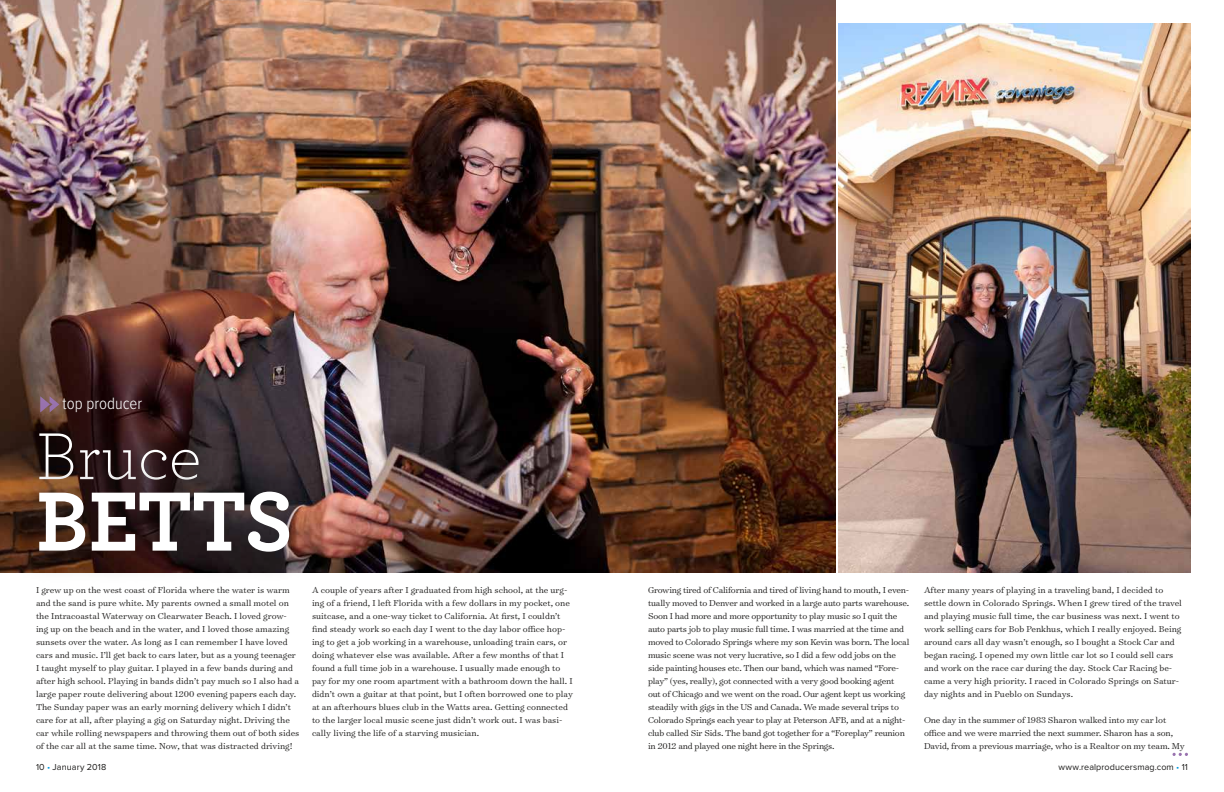
<style>
.page{position:relative;width:1224px;height:792px;background:#fff}
.page>*{position:absolute;margin:0;border:0;box-sizing:border-box;transform-origin:0 0}
.t1{font:700 88.1px "Archer Pro";letter-spacing:-.01em;color:#fff}
.t2{font:300 69.5px "Archer Pro";color:#fff}
.t3{font:300 17px "Proxima Nova Cond";color:#fff}
.t4{font:300 9.8px/13px "Surveyor Text";color:#1c1b1a}
.t5{font:300 9.8px/13px "Surveyor Text";letter-spacing:-.02em;color:#1c1b1a}
.t6{font:9px "Proxima Nova";letter-spacing:.01em;color:#1c1b1a}
.s1{color:#0098dd}
</style>
<div class="page">
<img style="left:838px;top:24px;width:353px;height:549px">
<img style="left:0;top:0;width:835px;height:573px">
<svg style="left:40px;top:396px;width:19px;height:3px"></svg>
<div style="left:7px;top:399px;width:225px;height:114px;background:#1c1b1a;opacity:.34"></div>
<div style="left:6px;top:458px;width:317px;height:127px;background:#1c1b1a;opacity:.34"></div>
<svg style="left:1173px;top:753px;width:15px;height:3px"></svg>
<h3 class="t3" style="left:63px;top:396px;width:81px">top producer</h3>
<h2 class="t2" style="left:36px;top:411px;width:167px">Bruce</h2>
<h1 class="t1" style="left:36px;top:452px;width:259px">Betts</h1>
<p class="t4" style="left:36px;top:583px;width:265px">I grew up on the west coast of Florida where the water is warm and the sand is pure white. My parents owned a small motel on the Intracoastal Waterway on Clearwater Beach. I loved grow&shy;ing up on the beach and in the water, and I loved those amazing sunsets over the water. As long as I can remember I have loved cars and music. I’ll get back to cars later, but as a young teenager I taught myself to play guitar. I played in a few bands during and after high school. Playing in bands didn’t pay much so I also had a large paper route delivering about 1200 evening papers each day.<br>The Sunday paper was an early morning delivery which I didn’t care for at all, after playing a gig on Saturday night. Driving the car while rolling newspapers and throwing them out of both sides of the car all at the same time. Now, that was distracted driving!</p>
<p class="t4" style="left:312px;top:583px;width:262px">A couple of years after I graduated from high school, at the urg&shy;ing of a friend, I left Florida with a few dollars in my pocket, one suitcase, and a one-way ticket to California. At first, I couldn’t find steady work so each day I went to the day labor office hop&shy;ing to get a job working in a warehouse, unloading train cars, or doing whatever else was available. After a few months of that I found a full time job in a warehouse. I usually made enough to pay for my one room apartment with a bathroom down the hall. I didn’t own a guitar at that point, but I often borrowed one to play at an afterhours blues club in the Watts area. Getting connected to the larger local music scene just didn’t work out. I was basi&shy;cally living the life of a starving musician.</p>
<p class="t5" style="left:648px;top:583px;width:263px">Growing tired of California and tired of living hand to mouth, I even&shy;tually moved to Denver and worked in a large auto parts warehouse.<br>Soon I had more and more opportunity to play music so I quit the auto parts job to play music full time. I was married at the time and moved to Colorado Springs where my son Kevin was born. The local music scene was not very lucrative, so I did a few odd jobs on the side painting houses etc. Then our band, which was named “Fore&shy;play” (yes, really), got connected with a very good booking agent out of Chicago and we went on the road. Our agent kept us working steadily with gigs in the US and Canada. We made several trips to Colorado Springs each year to play at Peterson AFB, and at a night&shy;club called Sir Sids. The band got together for a “Foreplay” reunion in 2012 and played one night here in the Springs.</p>
<p class="t4" style="left:924px;top:583px;width:259px">After many years of playing in a traveling band, I decided to settle down in Colorado Springs. When I grew tired of the travel and playing music full time, the car business was next. I went to work selling cars for Bob Penkhus, which I really enjoyed. Being around cars all day wasn’t enough, so I bought a Stock Car and began racing. I opened my own little car lot so I could sell cars and work on the race car during the day. Stock Car Racing be&shy;came a very high priority. I raced in Colorado Springs on Satur&shy;day nights and in Pueblo on Sundays.</p>
<p class="t4" style="left:924px;top:713px;width:262px">One day in the summer of 1983 Sharon walked into my car lot office and we were married the next summer. Sharon has a son,<br>David, from a previous marriage, who is a Realtor on my team. My</p>
<p class="t6" style="left:36px;top:763px;width:72px">10 <span class="s1">•</span> January 2018</p>
<p class="t6" style="left:1059px;top:763px;width:131px">www.realproducersmag.com <span class="s1">•</span> 11</p>
</div>
